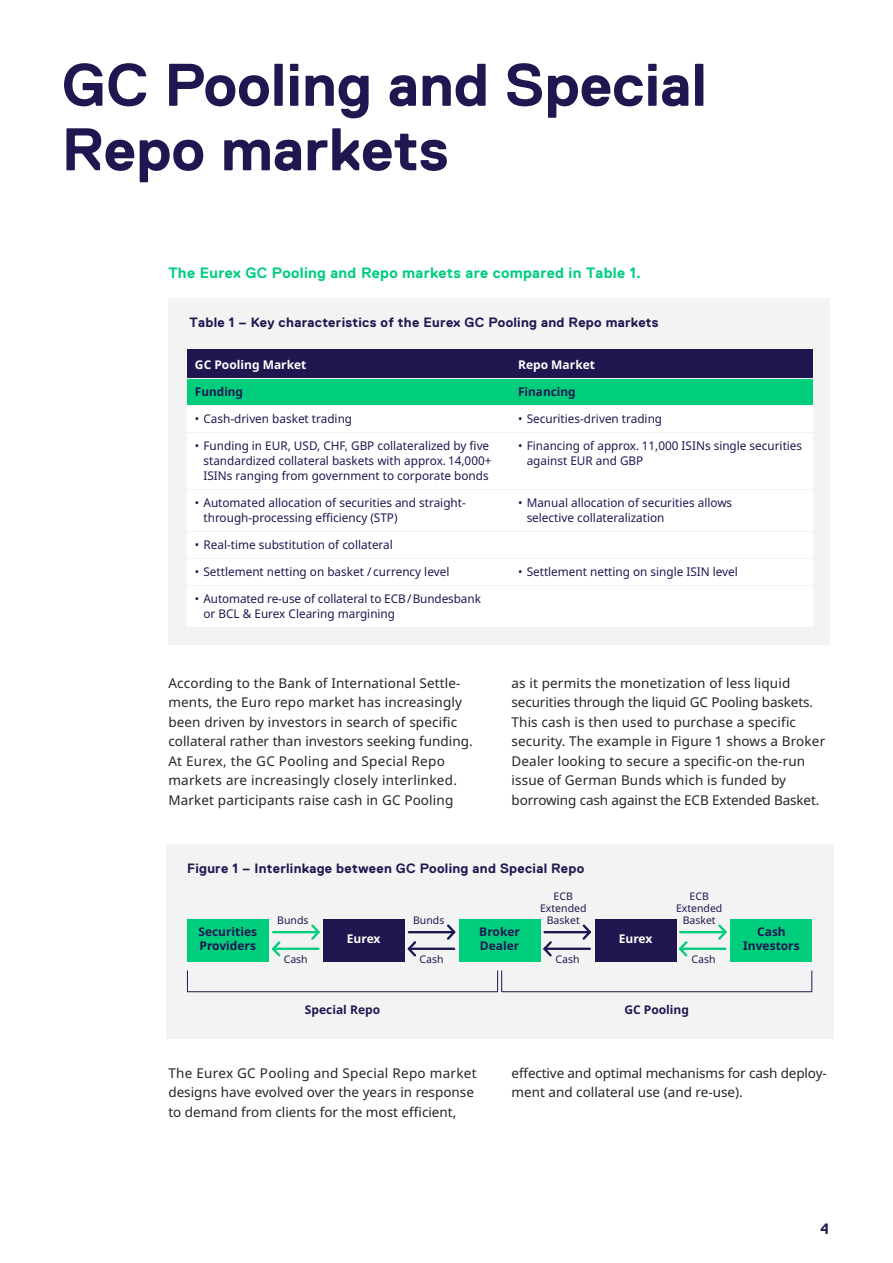
<style>
.page{position:relative;width:893px;height:1263px;background:#fff}
.page>*{position:absolute;margin:0;border:0;box-sizing:border-box;transform-origin:0 0}
.t1{font:700 60px/64.5px "Replica";color:#201751}
.t2{font:700 15px "Replica";letter-spacing:.02em;color:#00ce7d}
.t3{font:700 15px "Replica";color:#201751}
.t4{font:13.5px/19.5px "Noto Sans";letter-spacing:.01em;color:#272526}
.t5{font:700 13.5px "Replica";letter-spacing:.02em;color:#201751}
.t6{font:13.5px/19.5px "Noto Sans";letter-spacing:-.01em;color:#272526}
.t7{font:12px/15px "Noto Sans";color:#201751}
.t8{font:700 12px/13.5px "Noto Sans";color:#201751}
.t9{font:700 12px "Noto Sans";color:#fff}
.t10{font:10.5px/12px "Noto Sans";color:#201751;text-align:center}
</style>
<div class="page">
<div style="left:168px;top:298px;width:662px;height:347px;background:#f3f3f3"></div>
<div style="left:187px;top:350px;width:625px;height:28px;background:#201751"></div>
<div style="left:187px;top:380px;width:625px;height:25px;background:#00ce7d"></div>
<div style="left:187px;top:407px;width:625px;height:25px;background:#fff"></div>
<div style="left:187px;top:434px;width:625px;height:55px;background:#fff"></div>
<div style="left:187px;top:491px;width:625px;height:40px;background:#fff"></div>
<div style="left:187px;top:533px;width:625px;height:25px;background:#fff"></div>
<div style="left:187px;top:560px;width:625px;height:25px;background:#fff"></div>
<div style="left:187px;top:587px;width:625px;height:40px;background:#fff"></div>
<div style="left:166px;top:844px;width:667px;height:195px;background:#f3f3f3"></div>
<div style="left:187px;top:919px;width:81px;height:42px;background:#00ce7d"></div>
<div style="left:323px;top:919px;width:81px;height:42px;background:#201751"></div>
<div style="left:459px;top:919px;width:81px;height:42px;background:#00ce7d"></div>
<div style="left:595px;top:919px;width:81px;height:42px;background:#201751"></div>
<div style="left:731px;top:919px;width:81px;height:42px;background:#00ce7d"></div>
<svg style="left:187px;top:970px;width:1px;height:21px"></svg>
<svg style="left:497px;top:970px;width:5px;height:22px"></svg>
<svg style="left:811px;top:970px;width:1px;height:21px"></svg>
<hr style="left:187px;top:991px;width:311px;height:1px;background:#201751">
<hr style="left:501px;top:991px;width:311px;height:1px;background:#201751">
<hr style="left:272px;top:931px;width:48px;height:2px;background:#00ce7d">
<svg style="left:272px;top:941px;width:8px;height:15px"></svg>
<hr style="left:408px;top:931px;width:47px;height:2px;background:#201751">
<svg style="left:447px;top:924px;width:8px;height:16px"></svg>
<hr style="left:408px;top:947px;width:47px;height:3px;background:#201751">
<svg style="left:408px;top:941px;width:8px;height:15px"></svg>
<hr style="left:543px;top:931px;width:48px;height:2px;background:#201751">
<svg style="left:582px;top:924px;width:9px;height:16px"></svg>
<hr style="left:543px;top:947px;width:48px;height:3px;background:#201751">
<svg style="left:543px;top:941px;width:9px;height:15px"></svg>
<hr style="left:679px;top:931px;width:47px;height:2px;background:#00ce7d">
<svg style="left:718px;top:924px;width:9px;height:16px"></svg>
<hr style="left:679px;top:947px;width:47px;height:3px;background:#00ce7d">
<svg style="left:679px;top:941px;width:9px;height:15px"></svg>
<svg style="left:311px;top:924px;width:9px;height:16px"></svg>
<hr style="left:272px;top:947px;width:48px;height:3px;background:#00ce7d">
<h1 class="t1" style="left:62px;top:53px;width:647px">GC Pooling and Special<br>Repo markets</h1>
<p class="t2" style="left:168px;top:265px;width:474px">The Eurex GC Pooling and Repo markets are compared in Table 1.</p>
<p class="t5" style="left:190px;top:315px;width:470px">Table 1 – Key characteristics of the Eurex GC Pooling and Repo markets</p>
<p class="t9" style="left:195px;top:356px;width:113px">GC Pooling Market</p>
<p class="t8" style="left:195px;top:385px;width:50px">Funding</p>
<p class="t7" style="left:195px;top:411px;width:159px">• Cash-driven basket trading</p>
<p class="t7" style="left:203px;top:438px;width:290px;text-indent:-9px">• Funding in EUR, USD, CHF, GBP collateralized by five standardized collateral baskets with approx. 14,000+<br>ISINs ranging from government to corporate bonds</p>
<p class="t7" style="left:203px;top:495px;width:264px;text-indent:-9px">• Automated allocation of securities and straight&shy;through-processing efficiency (STP)</p>
<p class="t7" style="left:195px;top:537px;width:199px">• Real-time substitution of collateral</p>
<p class="t7" style="left:195px;top:564px;width:256px">• Settlement netting on basket / currency level</p>
<p class="t7" style="left:203px;top:591px;width:279px;text-indent:-9px">• Automated re-use of collateral to ECB/Bundesbank or BCL &amp; Eurex Clearing margining</p>
<p class="t9" style="left:518px;top:356px;width:78px">Repo Market</p>
<p class="t8" style="left:518px;top:385px;width:59px">Financing</p>
<p class="t7" style="left:518px;top:411px;width:146px">• Securities-driven trading</p>
<p class="t7" style="left:527px;top:438px;width:277px;text-indent:-9px">• Financing of approx. 11,000 ISINs single securities against EUR and GBP</p>
<p class="t7" style="left:527px;top:495px;width:207px;text-indent:-9px">• Manual allocation of securities allows selective collateralization</p>
<p class="t7" style="left:518px;top:564px;width:221px">• Settlement netting on single ISIN level</p>
<p class="t4" style="left:168px;top:673px;width:306px">According to the Bank of International Settle&shy;ments, the Euro repo market has increasingly been driven by investors in search of specific collateral rather than investors seeking funding.<br>At Eurex, the GC Pooling and Special Repo markets are increasingly closely interlinked.<br>Market participants raise cash in GC Pooling</p>
<p class="t4" style="left:512px;top:673px;width:315px">as it permits the monetization of less liquid securities through the liquid GC Pooling baskets.<br>This cash is then used to purchase a specific security. The example in Figure 1 shows a Broker Dealer looking to secure a specific-on the-run issue of German Bunds which is funded by borrowing cash against the ECB Extended Basket.</p>
<p class="t5" style="left:187px;top:861px;width:399px">Figure 1 – Interlinkage between GC Pooling and Special Repo</p>
<p class="t10" style="left:540px;top:890px;width:48px">ECB<br>Extended<br>Basket</p>
<p class="t10" style="left:676px;top:890px;width:48px">ECB<br>Extended<br>Basket</p>
<p class="t10" style="left:556px;top:954px;width:26px">Cash</p>
<p class="t10" style="left:691px;top:954px;width:26px">Cash</p>
<p class="t10" style="left:277px;top:914px;width:33px">Bunds</p>
<p class="t10" style="left:284px;top:954px;width:26px">Cash</p>
<p class="t10" style="left:413px;top:914px;width:33px">Bunds</p>
<p class="t10" style="left:420px;top:954px;width:26px">Cash</p>
<p class="t8" style="left:198px;top:925px;width:60px">Securities<br>Providers</p>
<p class="t9" style="left:347px;top:930px;width:35px">Eurex</p>
<p class="t8" style="left:479px;top:925px;width:42px">Broker<br>Dealer</p>
<p class="t9" style="left:619px;top:930px;width:35px">Eurex</p>
<p class="t8" style="left:743px;top:925px;width:58px;text-align:center">Cash<br>Investors</p>
<p class="t8" style="left:305px;top:1003px;width:77px">Special Repo</p>
<p class="t8" style="left:624px;top:1003px;width:66px">GC Pooling</p>
<p class="t4" style="left:168px;top:1063px;width:310px">The Eurex GC Pooling and Special Repo market designs have evolved over the years in response to demand from clients for the most efficient,</p>
<p class="t6" style="left:512px;top:1063px;width:317px">effective and optimal mechanisms for cash deploy&shy;ment and collateral use (and re-use).</p>
<p class="t3" style="left:821px;top:1220px;width:10px">4</p>
</div>
